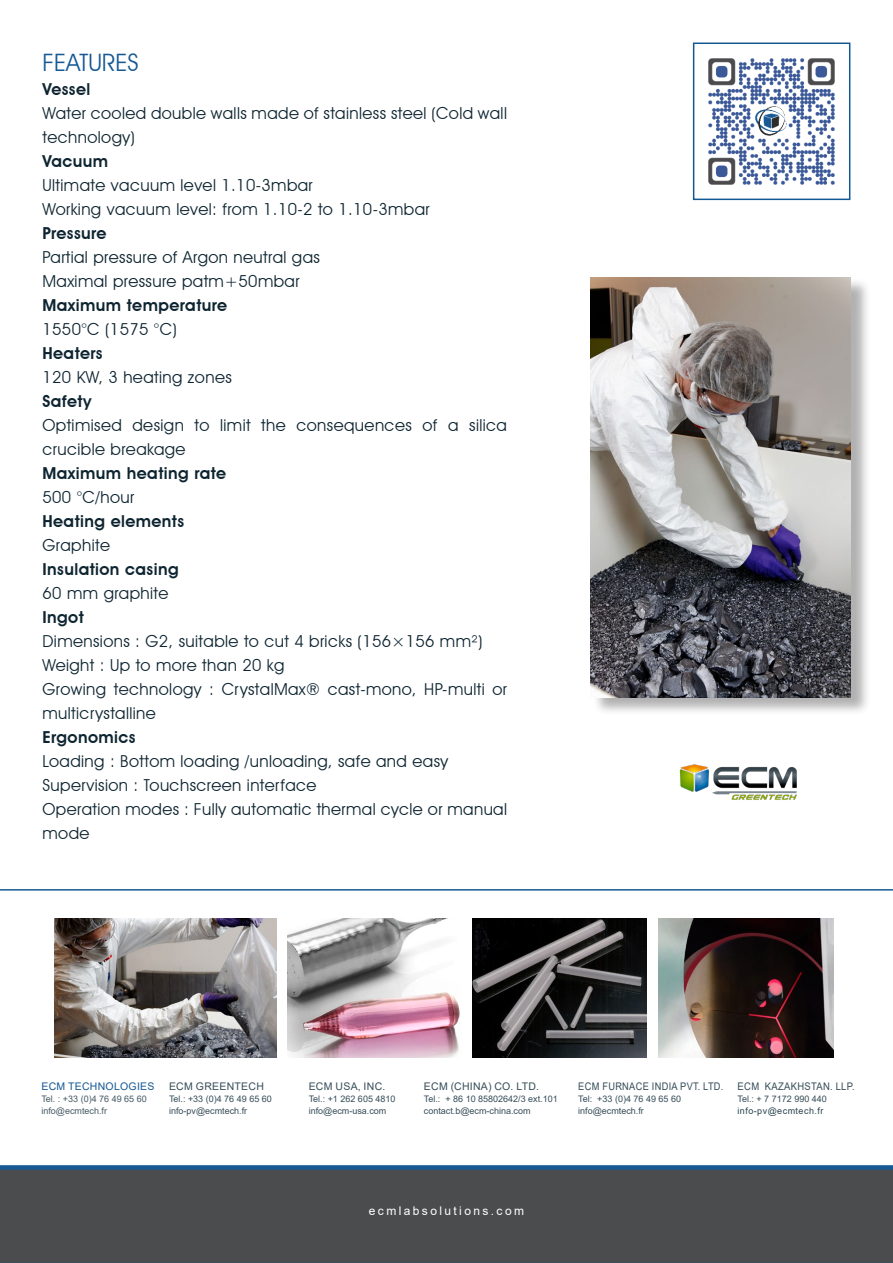
<style>
.page{position:relative;width:893px;height:1263px;background:#fff}
.page>*{position:absolute;margin:0;border:0;box-sizing:border-box;transform-origin:0 0}
.t1{font:24px "Avant Garde IT Cby BT";color:#165994}
.t2{font:16.5px/24px "Avant Garde IT Cby BT";letter-spacing:.025em;color:#0e2531}
.t3{font:600 16.5px "Avant Garde IT Cby BT";letter-spacing:.025em;color:#0e2531}
.t4{font:12px "Arial";letter-spacing:.2em;color:#fff}
.t5{font:10.5px "Arial";letter-spacing:.03em;color:#364d59}
.t6{font:10.5px "Arial";letter-spacing:.03em;color:#364d59;scale:.88 1}
.t7{font:10.5px "Arial";letter-spacing:.03em;color:#364d59;scale:.9 1}
.t8{font:10.5px "Arial";letter-spacing:.025em;color:#165994}
.t9{font:9px/12px "Arial";color:#364d59}
.t10{font:9px "Arial";color:#465a64}
.t11{font:9px "Arial";letter-spacing:.05em;color:#27414d}
</style>
<div class="page">
<div style="left:0;top:1165px;width:893px;height:98px;background:#4b4c4d"></div>
<img style="left:473px;top:918px;width:174px;height:139px">
<img style="left:54px;top:918px;width:223px;height:139px">
<img style="left:288px;top:918px;width:172px;height:139px">
<img style="left:659px;top:918px;width:174px;height:139px">
<div style="left:593px;top:278px;width:278px;height:438px;background:#231f20;opacity:.35"></div>
<img style="left:590px;top:277px;width:260px;height:420px">
<hr style="left:0;top:889px;width:893px;height:1px;background:#165994">
<img style="left:679px;top:764px;width:118px;height:36px">
<img style="left:708px;top:58px;width:127px;height:127px">
<div style="left:693px;top:43px;width:157px;height:157px;border:2px solid #125994"></div>
<p class="t1" style="left:43px;top:48px;width:98px">FEATURES</p>
<p class="t3" style="left:43px;top:80px;width:49px">Vessel</p>
<p class="t2" style="left:43px;top:101px;width:466px">Water cooled double walls made of stainless steel (Cold wall technology)</p>
<p class="t3" style="left:43px;top:152px;width:67px">Vacuum</p>
<p class="t2" style="left:43px;top:173px;width:272px">Ultimate vacuum level 1.10-3mbar</p>
<p class="t2" style="left:43px;top:197px;width:389px">Working vacuum level: from 1.10-2 to 1.10-3mbar</p>
<p class="t3" style="left:43px;top:224px;width:66px">Pressure</p>
<p class="t2" style="left:43px;top:245px;width:279px">Partial pressure of Argon neutral gas</p>
<p class="t2" style="left:43px;top:269px;width:259px">Maximal pressure patm+50mbar</p>
<p class="t3" style="left:43px;top:296px;width:186px">Maximum temperature</p>
<p class="t2" style="left:43px;top:317px;width:136px">1550°C (1575 °C)</p>
<p class="t3" style="left:43px;top:344px;width:62px">Heaters</p>
<p class="t2" style="left:43px;top:365px;width:191px">120 KW, 3 heating zones</p>
<p class="t3" style="left:43px;top:392px;width:50px">Safety</p>
<p class="t2" style="left:43px;top:413px;width:466px">Optimised design to limit the consequences of a silica crucible breakage</p>
<p class="t3" style="left:43px;top:464px;width:185px">Maximum heating rate</p>
<p class="t2" style="left:43px;top:485px;width:93px">500 °C/hour</p>
<p class="t3" style="left:43px;top:512px;width:143px">Heating elements</p>
<p class="t2" style="left:43px;top:533px;width:69px">Graphite</p>
<p class="t3" style="left:43px;top:560px;width:138px">Insulation casing</p>
<p class="t2" style="left:43px;top:581px;width:127px">60 mm graphite</p>
<p class="t3" style="left:43px;top:608px;width:43px">Ingot</p>
<p class="t2" style="left:43px;top:629px;width:441px">Dimensions : G2, suitable to cut 4 bricks (156×156 mm²)</p>
<p class="t2" style="left:43px;top:653px;width:243px">Weight : Up to more than 20 kg</p>
<p class="t2" style="left:43px;top:677px;width:466px">Growing technology : CrystalMax® cast-mono, HP-multi or multicrystalline</p>
<p class="t3" style="left:43px;top:728px;width:95px">Ergonomics</p>
<p class="t2" style="left:43px;top:749px;width:407px">Loading : Bottom loading /unloading, safe and easy</p>
<p class="t2" style="left:43px;top:773px;width:276px">Supervision : Touchscreen interface</p>
<p class="t2" style="left:43px;top:797px;width:466px">Operation modes : Fully automatic thermal cycle or manual mode</p>
<p class="t8" style="left:41px;top:1079px;width:115px">ECM TECHNOLOGIES</p>
<p class="t10" style="left:41px;top:1092px;width:107px">Tel. : +33 (0)4 76 49 65 60</p>
<p class="t10" style="left:41px;top:1104px;width:67px">info@ecmtech.fr</p>
<p class="t5" style="left:169px;top:1079px;width:96px">ECM GREENTECH</p>
<p class="t9" style="left:169px;top:1092px;width:104px">Tel.: +33 (0)4 76 49 65 60</p>
<p class="t9" style="left:169px;top:1104px;width:80px">info-pv@ecmtech.fr</p>
<p class="t5" style="left:309px;top:1079px;width:78px">ECM USA, INC.</p>
<p class="t9" style="left:309px;top:1092px;width:88px">Tel.: +1 262 605 4810</p>
<p class="t9" style="left:309px;top:1104px;width:79px">info@ecm-usa.com</p>
<p class="t5" style="left:424px;top:1079px;width:116px">ECM (CHINA) CO. LTD.</p>
<p class="t9" style="left:424px;top:1092px;width:135px">Tel.: + 86 10 85802642/3 ext.101</p>
<p class="t9" style="left:424px;top:1104px;width:108px">contact.b@ecm-china.com</p>
<p class="t6" style="left:578px;top:1079px;width:166px">ECM FURNACE INDIA PVT. LTD.</p>
<p class="t9" style="left:578px;top:1092px;width:104px">Tel: +33 (0)4 76 49 65 60 info@ecmtech.fr</p>
<p class="t7" style="left:737px;top:1079px;width:132px">ECM KAZAKHSTAN. LLP.</p>
<p class="t9" style="left:737px;top:1092px;width:91px">Tel.: + 7 7172 990 440</p>
<p class="t11" style="left:737px;top:1104px;width:87px">info-pv@ecmtech.fr</p>
<p class="t4" style="left:369px;top:1202px;width:157px">ecmlabsolutions.com</p>
</div>
